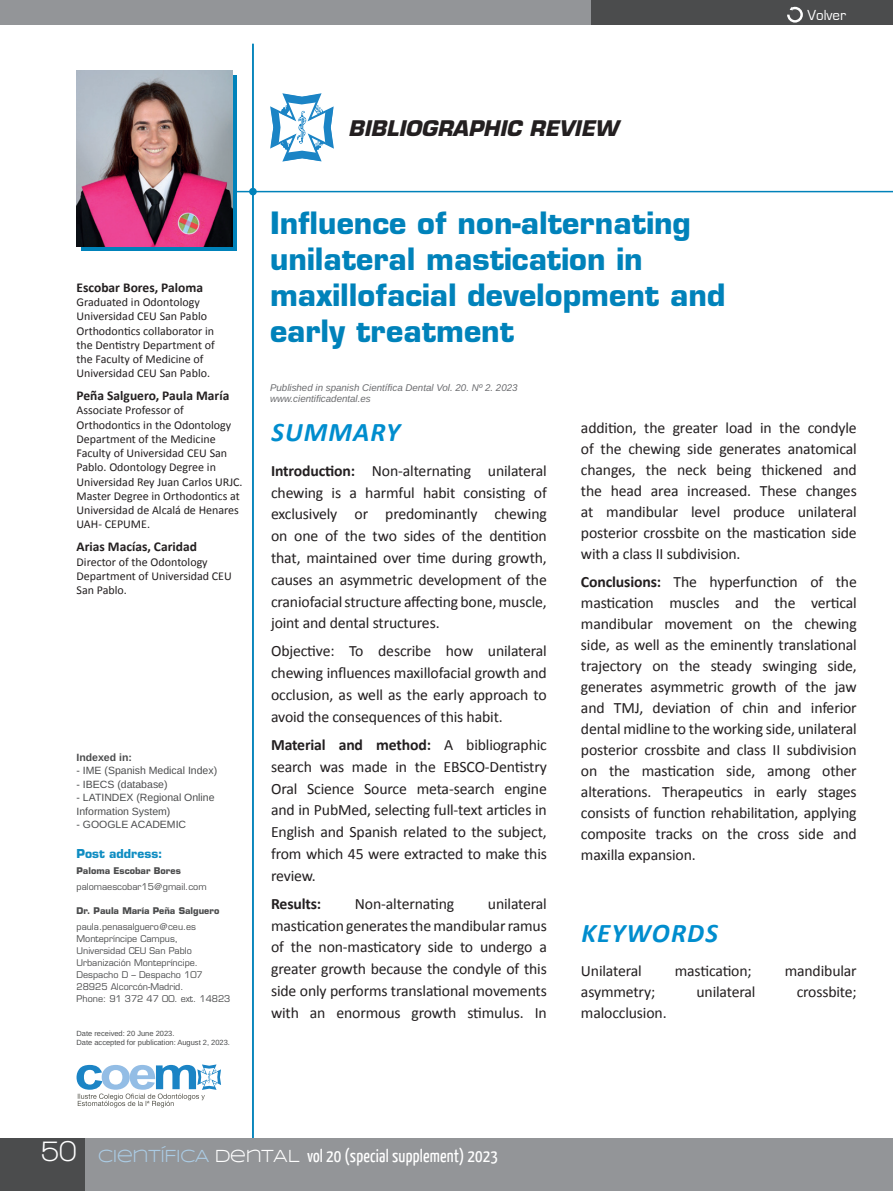
<style>
.page{position:relative;width:893px;height:1191px;background:#fff}
.page>*{position:absolute;margin:0;border:0;box-sizing:border-box;transform-origin:0 0}
.t1{font:700 30px/36px "Eurostile";color:#0082ba}
.t2{font:italic 700 27px "Calibri";letter-spacing:.04em;color:#008dce}
.t3{font:italic 700 21px "Eurostile";color:#231f20}
.t4{font:18px "Yanone Kaffeesatz";letter-spacing:.01em;color:#fff}
.t5{font:15.75px/21.8px "Calibri";letter-spacing:-.01em;color:#231f20;text-align:justify}
.t6{font:700 15.75px "Calibri";letter-spacing:-.01em;color:#231f20}
.t7{font:15px "Eurostile";color:#fff}
.t8{font:700 13.5px "Calibri";color:#231f20}
.t9{font:12px/14.2px "Calibri";color:#231f20}
.t10{font:700 12px "Eurostile";color:#0f8dc2}
.t11{font:10.5px/13.5px "Arimo";color:#4b4c4d}
.t12{font:700 10.5px "Arimo";color:#4b4c4d}
.t13{font:italic 9.75px/11.7px "Arimo";color:#6c6d70}
.t14{font:9px/12px "Eurostile";color:#4b4c4d}
.t15{font:700 9px "Eurostile";color:#4b4c4d}
.t16{font:7.5px/9px "Arimo";color:#4b4c4d}
.s1{font-weight:700}
.s2{font-family:"Walkway";font-weight:700;font-size:30px}
.s3{font-family:"Syncopate";color:#abcce5}
.s4{font-family:"Syncopate"}
</style>
<div class="page">
<hr style="left:173px;top:191px;width:720px;height:1px;background:#0082ba">
<div style="left:81px;top:75px;width:156px;height:176px;background:linear-gradient(to right,#0082ba,#0082ba)"></div>
<div style="left:249px;top:188px;width:8px;height:7px;background:#0082ba;border-radius:50%"></div>
<svg style="left:270px;top:93px;width:64px;height:69px"></svg>
<svg style="left:77px;top:1064px;width:144px;height:43px"></svg>
<hr style="left:252px;top:44px;width:2px;height:1099px;background:#0082ba">
<div style="left:0;top:1138px;width:893px;height:53px;background:#939598"></div>
<div style="left:0;top:1138px;width:85px;height:53px;background:#4b4c4d"></div>
<div style="left:0;top:0;width:893px;height:25px;background:#939598"></div>
<div style="left:591px;top:0;width:302px;height:25px;background:#4b4c4d"></div>
<svg style="left:787px;top:7px;width:16px;height:16px"></svg>
<img style="left:77px;top:70px;width:155px;height:176px">
<p class="t7" style="left:807px;top:7px;width:40px">Volver</p>
<h3 class="t3" style="left:348px;top:115px;width:271px">BIBLIOGRAPHIC REVIEW</h3>
<p class="t8" style="left:77px;top:279px;width:128px">Escobar Bores, Paloma</p>
<p class="t9" style="left:77px;top:294px;width:140px">Graduated in Odontology<br>Universidad CEU San Pablo<br>Orthodontics collaborator in the Dentistry Department of the Faculty of Medicine of<br>Universidad CEU San Pablo.</p>
<p class="t8" style="left:77px;top:387px;width:154px">Peña Salguero, Paula María</p>
<p class="t9" style="left:77px;top:403px;width:168px">Associate Professor of<br>Orthodontics in the Odontology<br>Department of the Medicine<br>Faculty of Universidad CEU San<br>Pablo. Odontology Degree in<br>Universidad Rey Juan Carlos URJC.<br>Master Degree in Orthodontics at<br>Universidad de Alcalá de Henares<br>UAH- CEPUME.</p>
<p class="t8" style="left:77px;top:538px;width:122px">Arias Macías, Caridad</p>
<p class="t9" style="left:77px;top:554px;width:157px">Director of the Odontology<br>Department of Universidad CEU<br>San Pablo.</p>
<p class="t12" style="left:77px;top:749px;width:57px">Indexed in:</p>
<p class="t11" style="left:77px;top:764px;width:142px">- IME (Spanish Medical Index)</p>
<p class="t11" style="left:77px;top:777px;width:93px">- IBECS (database)</p>
<p class="t11" style="left:77px;top:791px;width:140px">- LATINDEX (Regional Online<br>Information System)</p>
<p class="t11" style="left:77px;top:818px;width:111px">- GOOGLE ACADEMIC</p>
<p class="t10" style="left:77px;top:845px;width:88px">Post address:</p>
<p class="t15" style="left:77px;top:865px;width:106px">Paloma Escobar Bores</p>
<p class="t14" style="left:77px;top:881px;width:132px">palomaescobar15@gmail.com</p>
<p class="t15" style="left:77px;top:905px;width:144px">Dr. Paula María Peña Salguero</p>
<p class="t14" style="left:77px;top:921px;width:155px">paula.penasalguero@ceu.es<br>Montepríncipe Campus,<br>Universidad CEU San Pablo<br>Urbanización Montepríncipe.<br>Despacho D – Despacho 107<br>28925 Alcorcón-Madrid.<br>Phone: 91 372 47 00. ext. 14823</p>
<p class="t16" style="left:77px;top:1029px;width:155px">Date received: 20 June 2023.<br>Date accepted for publication: August 2, 2023.</p>
<h1 class="t1" style="left:270px;top:205px;width:457px">Influence of non-alternating unilateral mastication in maxillofacial development and early treatment</h1>
<p class="t13" style="left:270px;top:381px;width:249px">Published in spanish Científica Dental Vol. 20. Nº 2. 2023 www.cientificadental.es</p>
<h2 class="t2" style="left:272px;top:415px;width:130px">SUMMARY</h2>
<p class="t5" style="left:271px;top:459px;width:277px"><span class="s1">Introduction:</span> Non-alternating unilateral chewing is a harmful habit consisting of exclusively or predominantly chewing on one of the two sides of the dentition that, maintained over time during growth, causes an asymmetric development of the craniofacial structure affecting bone, muscle, joint and dental structures.</p>
<p class="t5" style="left:271px;top:639px;width:277px">Objective: To describe how unilateral chewing influences maxillofacial growth and occlusion, as well as the early approach to avoid the consequences of this habit.</p>
<p class="t5" style="left:271px;top:733px;width:277px"><span class="s1">Material and method:</span> A bibliographic search was made in the EBSCO-Dentistry Oral Science Source meta-search engine and in PubMed, selecting full-text articles in English and Spanish related to the subject, from which 45 were extracted to make this review.</p>
<p class="t6" style="left:271px;top:893px;width:52px">Results:</p>
<p class="t5" style="left:355px;top:892px;width:101px">Non-alternating</p>
<p class="t5" style="left:271px;top:892px;width:277px;text-indent:217px">unilateral mastication generates the mandibular ramus of the non-masticatory side to undergo a greater growth because the condyle of this side only performs translational movements with an enormous growth stimulus. In</p>
<p class="t5" style="left:581px;top:416px;width:277px;line-height:21px">addition, the greater load in the condyle of the chewing side generates anatomical changes, the neck being thickened and the head area increased. These changes at mandibular level produce unilateral posterior crossbite on the mastication side with a class II subdivision.</p>
<p class="t5" style="left:581px;top:570px;width:277px;line-height:21px"><span class="s1">Conclusions:</span> The hyperfunction of the mastication muscles and the vertical mandibular movement on the chewing side, as well as the eminently translational trajectory on the steady swinging side, generates asymmetric growth of the jaw and TMJ, deviation of chin and inferior dental midline to the working side, unilateral posterior crossbite and class II subdivision on the mastication side, among other alterations. Therapeutics in early stages consists of function rehabilitation, applying composite tracks on the cross side and maxilla expansion.</p>
<h2 class="t2" style="left:581px;top:916px;width:138px">KEYWORDS</h2>
<p class="t5" style="left:581px;top:958px;width:62px">Unilateral</p>
<p class="t5" style="left:675px;top:958px;width:78px">mastication;</p>
<p class="t5" style="left:785px;top:958px;width:74px">mandibular</p>
<p class="t5" style="left:581px;top:979px;width:76px">asymmetry;</p>
<p class="t5" style="left:696px;top:979px;width:60px">unilateral</p>
<p class="t5" style="left:797px;top:979px;width:62px">crossbite;</p>
<p class="t5" style="left:581px;top:1000px;width:87px">malocclusion.</p>
<p class="t4" style="left:41px;top:1144px;width:458px"><span class="s2">50</span> <span class="s3">CIENTÍFICA</span> <span class="s4">DENTAL</span> vol 20 (special supplement) 2023</p>
</div>
